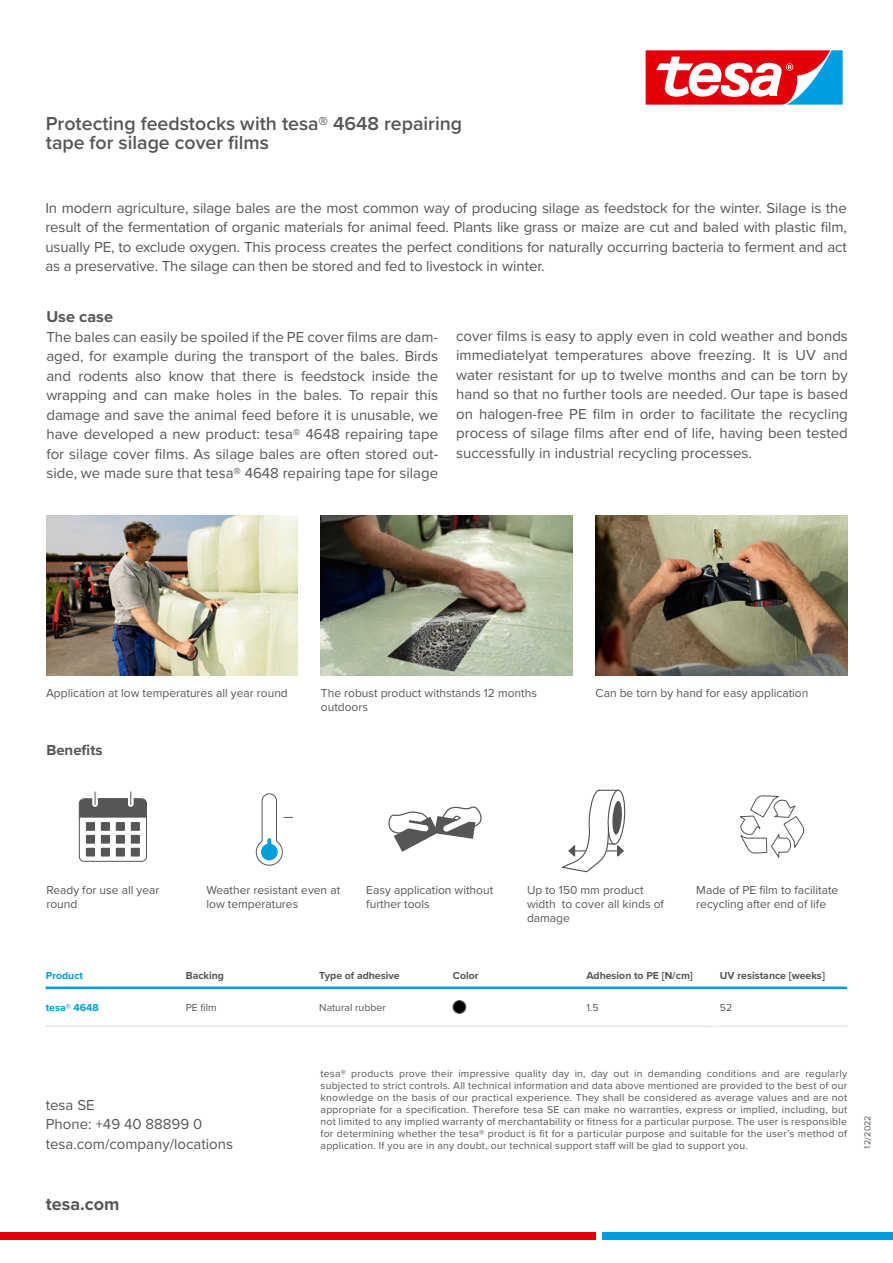
<style>
.page{position:relative;width:893px;height:1263px;background:#fff}
.page>*{position:absolute;margin:0;border:0;box-sizing:border-box;transform-origin:0 0}
.t1{font:600 19.5px/19.5px "Proxima Nova";color:#565655}
.t2{font:700 18px "Proxima Nova";color:#565655}
.t3{font:700 16.35px "Proxima Nova";color:#565655}
.t4{font:15px/19.5px "Proxima Nova";color:#565655;text-align:justify}
.t5{font:700 15px "Proxima Nova";color:#565655}
.t6{font:12px/14.4px "Proxima Nova";color:#565655}
.t7{font:10.5px/12px "Proxima Nova";letter-spacing:.02em;color:#565655;text-align:justify}
.t8{font:700 10.5px "Proxima Nova";color:#565655}
.t9{font:700 10.5px "Proxima Nova";color:#009ddf}
.t10{font:10.5px "Proxima Nova";color:#565655}
.t11{font:9px "Proxima Nova";letter-spacing:.01em;color:#565655}
</style>
<div class="page">
<div style="left:0;top:1232px;width:595px;height:8px;background:#e3000b"></div>
<div style="left:603px;top:1232px;width:290px;height:8px;background:#009ddf"></div>
<svg style="left:645px;top:50px;width:198px;height:55px"></svg>
<img style="left:46px;top:515px;width:252px;height:161px">
<img style="left:596px;top:515px;width:251px;height:161px">
<img style="left:321px;top:515px;width:251px;height:161px">
<hr style="left:46px;top:1026px;width:133px;height:1px;background:#d9dada">
<hr style="left:179px;top:1026px;width:134px;height:1px;background:#d9dada">
<hr style="left:313px;top:1026px;width:133px;height:1px;background:#d9dada">
<hr style="left:446px;top:1026px;width:134px;height:1px;background:#d9dada">
<hr style="left:580px;top:1026px;width:134px;height:1px;background:#d9dada">
<hr style="left:714px;top:1026px;width:133px;height:1px;background:#d9dada">
<hr style="left:714px;top:987px;width:133px;height:2px;background:#009ddf">
<div style="left:453px;top:1000px;width:13px;height:13px;background:#000;border-radius:50%"></div>
<div style="left:453px;top:1000px;width:13px;height:13px;border:1px solid #565655;border-radius:50%"></div>
<div style="left:101px;top:822px;width:9px;height:9px;background:#565655"></div>
<div style="left:101px;top:835px;width:9px;height:9px;background:#565655"></div>
<div style="left:101px;top:848px;width:9px;height:8px;background:#565655"></div>
<div style="left:116px;top:822px;width:9px;height:9px;background:#565655"></div>
<div style="left:116px;top:835px;width:9px;height:9px;background:#565655"></div>
<div style="left:116px;top:848px;width:9px;height:8px;background:#565655"></div>
<div style="left:131px;top:822px;width:9px;height:9px;background:#565655"></div>
<div style="left:131px;top:835px;width:9px;height:9px;background:#565655"></div>
<div style="left:131px;top:848px;width:9px;height:8px;background:#565655"></div>
<div style="left:86px;top:822px;width:9px;height:9px;background:#565655"></div>
<div style="left:86px;top:835px;width:9px;height:9px;background:#565655"></div>
<div style="left:86px;top:848px;width:9px;height:8px;background:#565655"></div>
<svg style="left:79px;top:792px;width:66px;height:26px"></svg>
<div style="left:79px;top:798px;width:68px;height:64px;border:1px solid #565655;border-radius:5px"></div>
<hr style="left:98px;top:798px;width:30px;height:1px;background:#565655">
<svg style="left:256px;top:793px;width:37px;height:73px"></svg>
<svg style="left:388px;top:806px;width:94px;height:46px"></svg>
<svg style="left:561px;top:789px;width:65px;height:84px"></svg>
<svg style="left:740px;top:795px;width:64px;height:63px"></svg>
<hr style="left:46px;top:987px;width:799px;height:2px;background:#009ddf">
<h1 class="t1" style="left:46px;top:113px;width:418px">Protecting feedstocks with tesa® 4648 repairing tape for silage cover films</h1>
<p class="t4" style="left:45px;top:197px;width:803px">In modern agriculture, silage bales are the most common way of producing silage as feedstock for the winter. Silage is the result of the fermentation of organic materials for animal feed. Plants like grass or maize are cut and baled with plastic film, usually PE, to exclude oxygen. This process creates the perfect conditions for naturally occurring bacteria to ferment and act as a preservative. The silage can then be stored and fed to livestock in winter.</p>
<p class="t3" style="left:46px;top:305px;width:68px">Use case</p>
<p class="t4" style="left:46px;top:326px;width:393px">The bales can easily be spoiled if the PE cover films are dam&shy;aged, for example during the transport of the bales. Birds and rodents also know that there is feedstock inside the wrapping and can make holes in the bales. To repair this damage and save the animal feed before it is unusable, we have developed a new product: tesa® 4648 repairing tape for silage cover films. As silage bales are often stored out&shy;side, we made sure that tesa® 4648 repairing tape for silage</p>
<p class="t4" style="left:456px;top:325px;width:393px">cover films is easy to apply even in cold weather and bonds immediatelyat temperatures above freezing. It is UV and water resistant for up to twelve months and can be torn by hand so that no further tools are needed. Our tape is based on halogen-free PE film in order to facilitate the recycling process of silage films after end of life, having been tested successfully in industrial recycling processes.</p>
<p class="t6" style="left:46px;top:685px;width:243px">Application at low temperatures all year round</p>
<p class="t6" style="left:321px;top:685px;width:218px">The robust product withstands 12 months outdoors</p>
<p class="t6" style="left:596px;top:685px;width:214px">Can be torn by hand for easy application</p>
<p class="t5" style="left:46px;top:738px;width:58px">Benefits</p>
<p class="t6" style="left:46px;top:882px;width:114px">Ready for use all year round</p>
<p class="t6" style="left:206px;top:882px;width:135px">Weather resistant even at low temperatures</p>
<p class="t6" style="left:366px;top:882px;width:128px">Easy application without further tools</p>
<p class="t6" style="left:527px;top:882px;width:138px">Up to 150 mm product width to cover all kinds of damage</p>
<p class="t6" style="left:696px;top:882px;width:144px">Made of PE film to facilitate recycling after end of life</p>
<p class="t9" style="left:46px;top:968px;width:39px">Product</p>
<p class="t8" style="left:186px;top:968px;width:40px">Backing</p>
<p class="t8" style="left:319px;top:968px;width:82px">Type of adhesive</p>
<p class="t8" style="left:453px;top:968px;width:27px">Color</p>
<p class="t8" style="left:586px;top:968px;width:108px">Adhesion to PE [N/cm]</p>
<p class="t8" style="left:720px;top:968px;width:106px">UV resistance [weeks]</p>
<p class="t9" style="left:46px;top:1000px;width:55px">tesa® 4648</p>
<p class="t7" style="left:186px;top:1001px;width:33px">PE film</p>
<p class="t10" style="left:319px;top:1000px;width:68px">Natural rubber</p>
<p class="t7" style="left:586px;top:1001px;width:14px">1.5</p>
<p class="t7" style="left:720px;top:1001px;width:14px">52</p>
<p class="t4" style="left:46px;top:1094px;width:189px;text-align:left">tesa SE<br>Phone: +49 40 88899 0 tesa.com/company/locations</p>
<p class="t2" style="left:46px;top:1190px;width:75px">tesa.com</p>
<p class="t7" style="left:321px;top:1066px;width:528px">tesa® products prove their impressive quality day in, day out in demanding conditions and are regularly subjected to strict controls. All technical information and data above mentioned are provided to the best of our knowledge on the basis of our practical experience. They shall be considered as average values and are not appropriate for a specification. Therefore tesa SE can make no warranties, express or implied, including, but not limited to any implied warranty of merchantability or fitness for a particular purpose. The user is responsible for determining whether the tesa® product is fit for a particular purpose and suitable for the user’s method of application. If you are in any doubt, our technical support staff will be glad to support you.</p>
<p class="t11" style="left:861px;top:1148px;width:35px;rotate:-90deg">12/2022</p>
</div>
